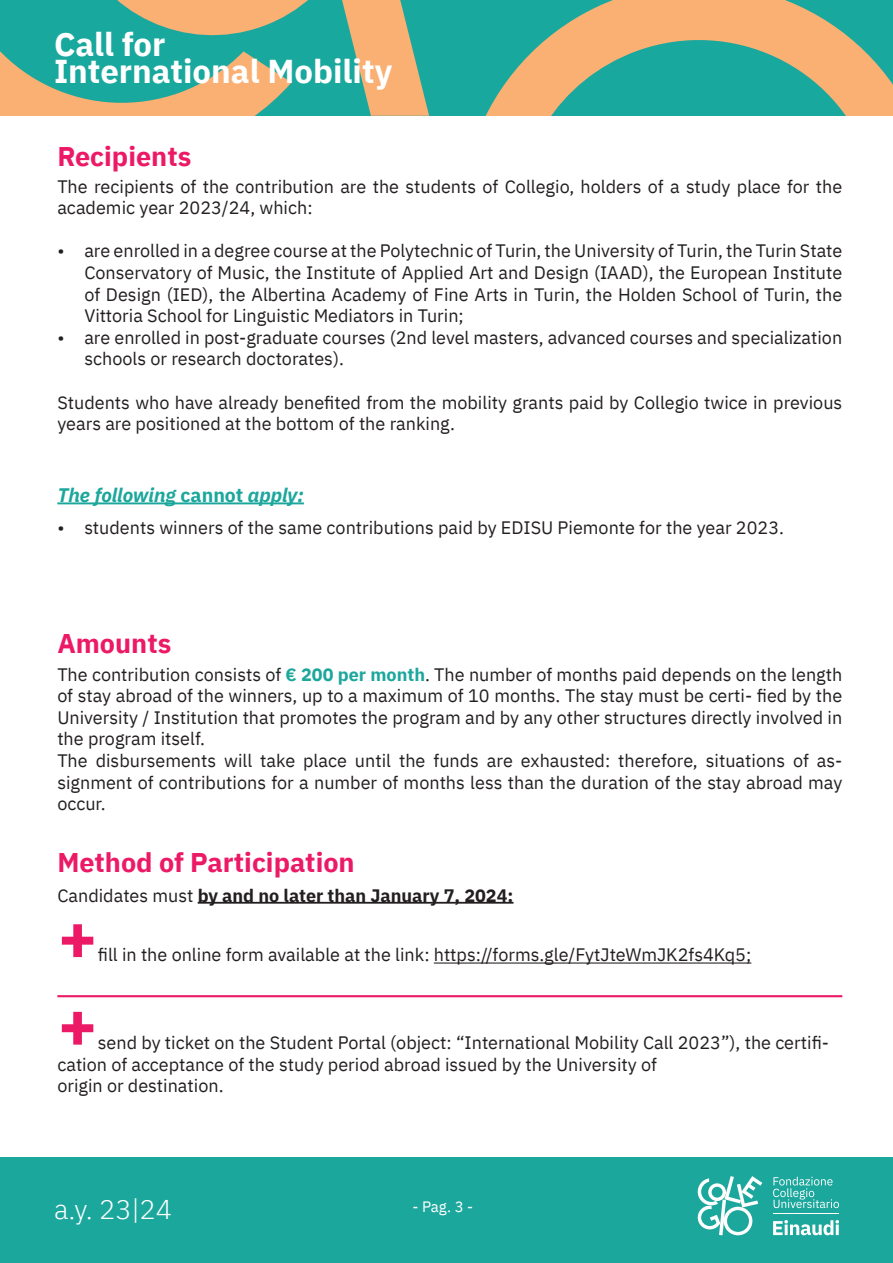
<style>
.page{position:relative;width:893px;height:1263px;background:#fff}
.page>*{position:absolute;margin:0;border:0;box-sizing:border-box;transform-origin:0 0}
.t1{font:700 67.5px "IBM Plex Sans";color:#ec1a66}
.t2{font:700 33px/27.6px "IBM Plex Sans";color:#fff}
.t3{font:300 27.15px "IBM Plex Sans";color:#fff}
.t4{font:700 27px "IBM Plex Sans";color:#ec1a66}
.t5{font:italic 700 19.5px "IBM Plex Sans";color:#1ca79d}
.t6{font:18px/21.6px "IBM Plex Sans";color:#231f20}
.t7{font:700 18px "IBM Plex Sans";color:#231f20}
.t8{font:15px "IBM Plex Sans";color:#fff}
.s1{font-style:normal}
.s2{font-weight:700;color:#1ca79d}
.s3{font-weight:400}
</style>
<div class="page">
<svg style="left:431px;top:0;width:462px;height:116px;background:#76aa8b"></svg>
<svg style="left:0;top:0;width:429px;height:116px;background:#74aa8b"></svg>
<div style="left:0;top:1157px;width:893px;height:106px;background:#1ca79d"></div>
<svg style="left:773px;top:1177px;width:66px;height:31px"></svg>
<svg style="left:698px;top:1176px;width:64px;height:59px"></svg>
<svg style="left:773px;top:1220px;width:66px;height:15px"></svg>
<hr style="left:773px;top:1213px;width:66px;height:1px;background:#fff">
<hr style="left:57px;top:502px;width:247px;height:2px;background:#1ca79d">
<hr style="left:434px;top:962px;width:317px;height:1px;background:#231f20">
<hr style="left:57px;top:995px;width:785px;height:2px;background:#ec1a66">
<hr style="left:198px;top:902px;width:315px;height:2px;background:#231f20">
<h2 class="t2" style="left:54px;top:27px;width:340px">Call for<br>International Mobility</h2>
<p class="t4" style="left:57px;top:135px;width:136px">Recipients</p>
<p class="t6" style="left:57px;top:174px;width:786px">The recipients of the contribution are the students of Collegio, holders of a study place for the academic year 2023/24, which:</p>
<p class="t6" style="left:84px;top:239px;width:760px;text-align:justify;text-indent:-27px">• are enrolled in a degree course at the Polytechnic of Turin, the University of Turin, the Turin State Conservatory of Music, the Institute of Applied Art and Design (IAAD), the European Institute of Design (IED), the Albertina Academy of Fine Arts in Turin, the Holden School of Turin, the Vittoria School for Linguistic Mediators in Turin;</p>
<p class="t6" style="left:84px;top:325px;width:759px;text-indent:-27px">• are enrolled in post-graduate courses (2nd level masters, advanced courses and specialization schools or research doctorates).</p>
<p class="t6" style="left:57px;top:390px;width:786px">Students who have already benefited from the mobility grants paid by Collegio twice in previous years are positioned at the bottom of the ranking.</p>
<p class="t5" style="left:57px;top:480px;width:248px">The following <span class="s1">cannot</span> apply:</p>
<p class="t6" style="left:57px;top:515px;width:728px">• students winners of the same contributions paid by EDISU Piemonte for the year 2023.</p>
<p class="t4" style="left:57px;top:621px;width:115px">Amounts</p>
<p class="t6" style="left:57px;top:662px;width:786px;text-align:justify">The contribution consists of <span class="s2">€ 200 per month</span>. The number of months paid depends on the length of stay abroad of the winners, up to a maximum of 10 months. The stay must be certi- fied by the University / Institution that promotes the program and by any other structures directly involved in the program itself.</p>
<p class="t6" style="left:57px;top:748px;width:786px;text-align:justify">The disbursements will take place until the funds are exhausted: therefore, situations of as&shy;signment of contributions for a number of months less than the duration of the stay abroad may occur.</p>
<p class="t4" style="left:57px;top:841px;width:299px">Method of Participation</p>
<p class="t7" style="left:57px;top:881px;width:458px"><span class="s3">Candidates must</span> by and no later than January 7, 2024:</p>
<p class="t1" style="left:57px;top:884px;width:42px">+</p>
<p class="t6" style="left:98px;top:943px;width:655px">fill in the online form available at the link: https://forms.gle/FytJteWmJK2fs4Kq5;</p>
<p class="t1" style="left:57px;top:971px;width:42px">+</p>
<p class="t6" style="left:57px;top:1030px;width:773px;text-indent:40px">send by ticket on the Student Portal (object: “International Mobility Call 2023”), the certifi&shy;cation of acceptance of the study period abroad issued by the University of</p>
<p class="t6" style="left:57px;top:1073px;width:168px">origin or destination.</p>
<h3 class="t3" style="left:54px;top:1188px;width:120px">a.y. 23|24</h3>
<p class="t8" style="left:412px;top:1195px;width:62px">- Pag. 3 -</p>
</div>
